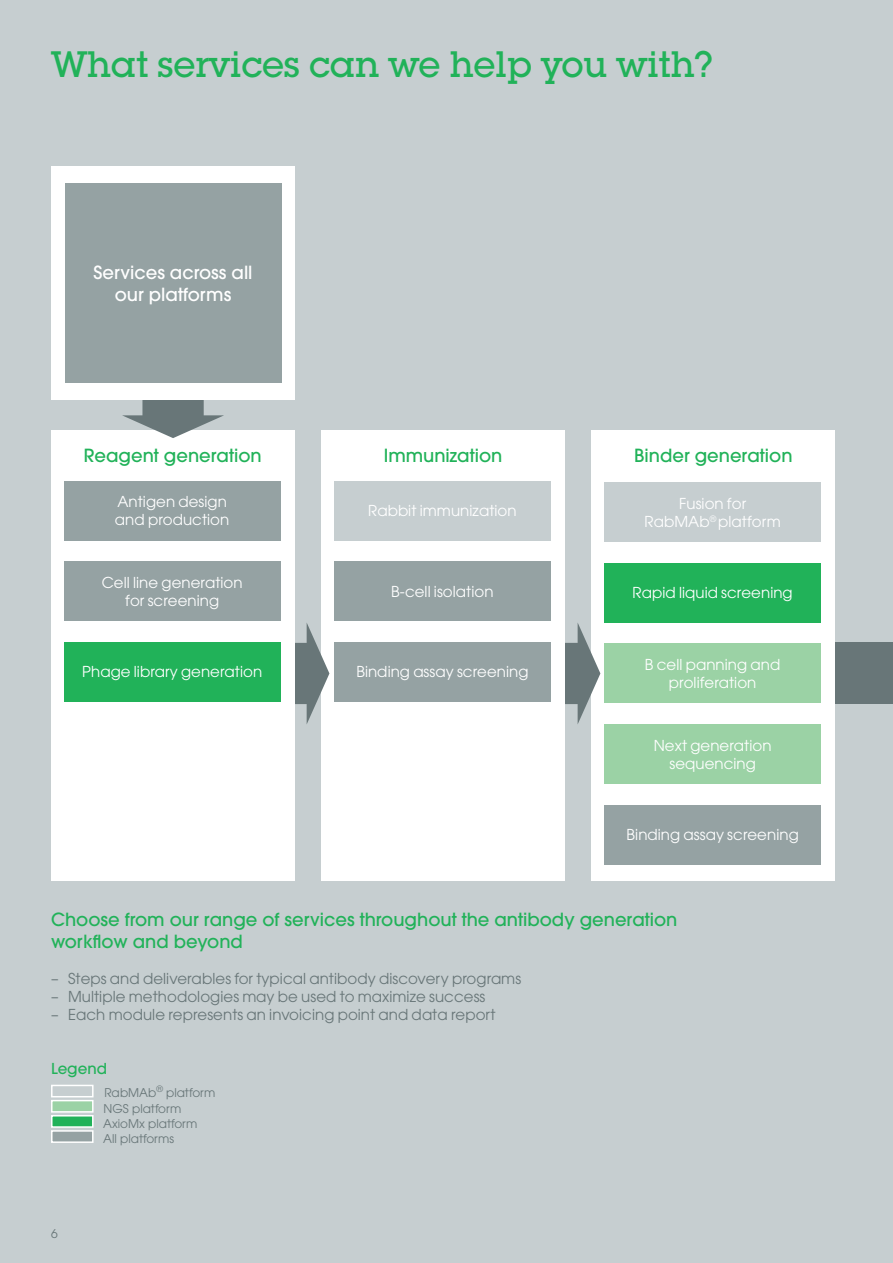
<style>
.page{position:relative;width:893px;height:1263px;background:#c6ced0}
.page>*{position:absolute;margin:0;border:0;box-sizing:border-box;transform-origin:0 0}
.Heading01{font:500 36px "Lubalin Graph Std";letter-spacing:-.01em;color:#21b259}
.Heading02{font:500 18px/21.6px "Avant Garde";color:#21b259}
.t1{font:500 18px/21.6px "Avant Garde";color:#fff;text-align:center}
.t2{font:15px/18px "ITC Avant Garde W1 G";letter-spacing:.005em;color:#fff;text-align:center}
.t3{font:15px "Avant Garde";letter-spacing:.005em;color:#687678}
.Heading04{font:500 15px "Avant Garde";color:#21b259}
.Figure_Legend{font:12px "Avant Garde";color:#687678}
.t4{font:12px "ITC Avant Garde W1 G";color:#687678}
</style>
<div class="page">
<div style="left:51px;top:1085px;width:43px;height:12px;background:#c6ced0;border:2px solid #fff"></div>
<div style="left:51px;top:1100px;width:43px;height:12px;background:#9bd2a5;border:2px solid #fff"></div>
<div style="left:51px;top:1115px;width:43px;height:13px;background:#21b259;border:2px solid #fff"></div>
<div style="left:51px;top:1130px;width:43px;height:13px;background:#95a2a3;border:2px solid #fff"></div>
<div style="left:828px;top:643px;width:65px;height:61px;background:#687678"></div>
<div style="left:591px;top:430px;width:244px;height:451px;background:#fff"></div>
<div style="left:604px;top:483px;width:217px;height:59px;background:#c6ced0"></div>
<div style="left:604px;top:563px;width:217px;height:60px;background:#21b259"></div>
<div style="left:604px;top:644px;width:217px;height:59px;background:#9bd2a5"></div>
<div style="left:604px;top:724px;width:217px;height:60px;background:#9bd2a5"></div>
<div style="left:604px;top:805px;width:217px;height:59px;background:#95a2a3"></div>
<svg style="left:565px;top:623px;width:35px;height:101px"></svg>
<div style="left:321px;top:430px;width:244px;height:451px;background:#fff"></div>
<div style="left:334px;top:481px;width:217px;height:59px;background:#c6ced0"></div>
<div style="left:334px;top:561px;width:217px;height:60px;background:#95a2a3"></div>
<div style="left:334px;top:642px;width:217px;height:59px;background:#95a2a3"></div>
<svg style="left:295px;top:623px;width:34px;height:101px"></svg>
<div style="left:51px;top:430px;width:244px;height:451px;background:#fff"></div>
<div style="left:64px;top:481px;width:217px;height:59px;background:#95a2a3"></div>
<div style="left:64px;top:561px;width:217px;height:60px;background:#95a2a3"></div>
<div style="left:64px;top:642px;width:217px;height:59px;background:#21b259"></div>
<svg style="left:122px;top:399px;width:102px;height:39px"></svg>
<div style="left:51px;top:166px;width:244px;height:233px;background:#fff"></div>
<div style="left:65px;top:183px;width:216px;height:200px;background:#95a2a3"></div>
<p class="Heading01" style="left:51px;top:41px;width:663px">What services can we help you with?</p>
<p class="t1" style="left:94px;top:262px;width:161px">Services across all our platforms</p>
<p class="Heading02" style="left:84px;top:444px;width:179px">Reagent generation</p>
<p class="t2" style="left:115px;top:492px;width:116px;text-align:left">Antigen design and production</p>
<p class="t2" style="left:102px;top:573px;width:142px">Cell line generation for screening</p>
<p class="t2" style="left:82px;top:662px;width:181px">Phage library generation</p>
<p class="Heading02" style="left:384px;top:444px;width:120px">Immunization</p>
<p class="t2" style="left:368px;top:501px;width:150px">Rabbit immunization</p>
<p class="t2" style="left:391px;top:582px;width:104px">B-cell isolation</p>
<p class="t2" style="left:356px;top:662px;width:174px">Binding assay screening</p>
<p class="Heading02" style="left:634px;top:444px;width:160px">Binder generation</p>
<p class="t2" style="left:644px;top:494px;width:138px">Fusion for<br>RabMAb<sup>®</sup> platform</p>
<p class="t2" style="left:633px;top:584px;width:162px">Rapid liquid screening</p>
<p class="t2" style="left:645px;top:655px;width:137px">B cell panning and proliferation</p>
<p class="t2" style="left:654px;top:736px;width:119px">Next generation sequencing</p>
<p class="t2" style="left:627px;top:825px;width:174px">Binding assay screening</p>
<p class="Heading02" style="left:51px;top:909px;width:628px">Choose from our range of services throughout the antibody generation workflow and beyond</p>
<p class="t3" style="left:51px;top:970px;width:472px">– Steps and deliverables for typical antibody discovery programs</p>
<p class="t3" style="left:51px;top:988px;width:436px">– Multiple methodologies may be used to maximize success</p>
<p class="t3" style="left:51px;top:1006px;width:446px">– Each module represents an invoicing point and data report</p>
<p class="Heading04" style="left:51px;top:1059px;width:58px">Legend</p>
<p class="Figure_Legend" style="left:104px;top:1086px;width:113px">RabMAb<sup>®</sup> platform</p>
<p class="Figure_Legend" style="left:104px;top:1101px;width:79px">NGS platform</p>
<p class="Figure_Legend" style="left:103px;top:1116px;width:96px">AxioMx platform</p>
<p class="Figure_Legend" style="left:103px;top:1131px;width:72px">All platforms</p>
<p class="t4" style="left:51px;top:1226px;width:8px">6</p>
</div>
